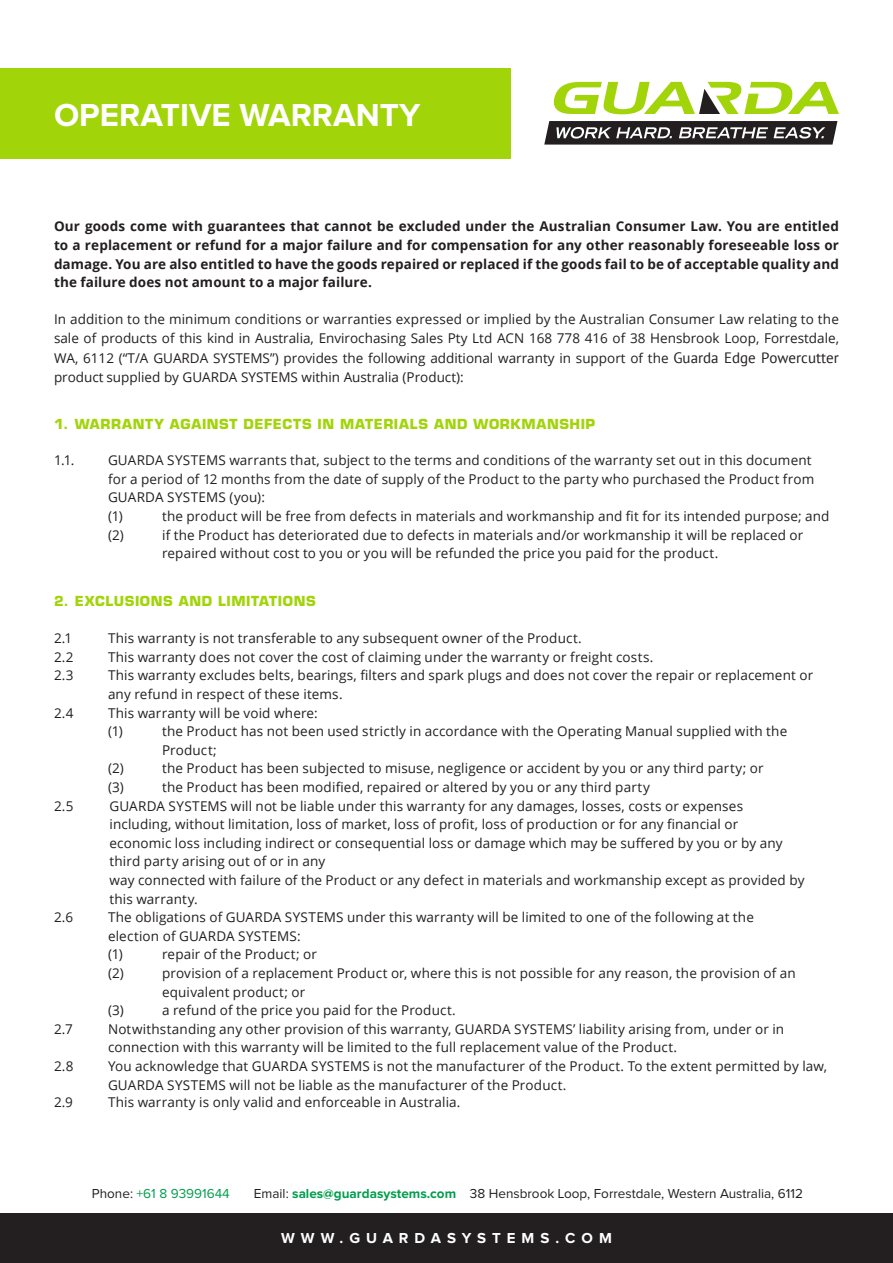
<style>
.page{position:relative;width:893px;height:1263px;background:#fff}
.page>*{position:absolute;margin:0;border:0;box-sizing:border-box;transform-origin:0 0}
.t1{font:700 33px "Proxima Nova";color:#fff}
.t2{font:700 15px "Proxima Nova";letter-spacing:.4em;color:#fff}
.t3{font:13.5px/18.6px "Open Sans";letter-spacing:.01em;color:#231f20}
.t4{font:700 13.5px/18.6px "Open Sans";letter-spacing:.005em;color:#231f20;text-align:justify}
.t5{font:13.5px "Proxima Nova";color:#231f20}
.t6{font:700 13.5px "Eurostile LT Std";letter-spacing:.04em;color:#a2d40a}
.t7{font:13.5px "Proxima Nova";color:#009e4d}
.s1{font-family:"PT Sans";font-size:15px}
.s2{color:#231f20}
.s3{font-weight:700;color:#009e4d}
</style>
<div class="page">
<div style="left:0;top:1213px;width:893px;height:50px;background:#231f20"></div>
<div style="left:0;top:68px;width:511px;height:90px;background:#a2d40a"></div>
<svg style="left:544px;top:121px;width:293px;height:24px;background:#504c4d"></svg>
<svg style="left:554px;top:82px;width:285px;height:32px"></svg>
<p class="t1" style="left:54px;top:100px;width:368px">OPERATIVE WARRANTY</p>
<p class="t4" style="left:54px;top:217px;width:786px">Our goods come with guarantees that cannot be excluded under the Australian Consumer Law. You are entitled to a replacement or refund for a major failure and for compensation for any other reasonably foreseeable loss or damage. You are also entitled to have the goods repaired or replaced if the goods fail to be of acceptable quality and the failure does not amount to a major failure.</p>
<p class="t3" style="left:54px;top:310px;width:786px">In addition to the minimum conditions or warranties expressed or implied by the Australian Consumer Law relating to the sale of products of this kind in Australia, Envirochasing Sales Pty Ltd ACN 168 778 416 of 38 Hensbrook Loop, Forrestdale,</p>
<p class="t3" style="left:54px;top:348px;width:786px;line-height:19.4px">WA, 6112 (“T/A GUARDA SYSTEMS”) provides the following additional warranty in support of the <span class="s1">Guarda Edge Powercutter </span>product supplied by GUARDA SYSTEMS within Australia (Product):</p>
<p class="t6" style="left:54px;top:416px;width:543px">1. WARRANTY AGAINST DEFECTS IN MATERIALS AND WORKMANSHIP</p>
<p class="t3" style="left:54px;top:451px;width:22px">1.1.</p>
<p class="t3" style="left:108px;top:451px;width:708px">GUARDA SYSTEMS warrants that, subject to the terms and conditions of the warranty set out in this document for a period of 12 months from the date of supply of the Product to the party who purchased the Product from<br>GUARDA SYSTEMS (you):</p>
<p class="t3" style="left:108px;top:506px;width:16px">(1)</p>
<p class="t3" style="left:162px;top:506px;width:669px">the product will be free from defects in materials and workmanship and fit for its intended purpose; and</p>
<p class="t3" style="left:108px;top:525px;width:17px">(2)</p>
<p class="t3" style="left:162px;top:525px;width:643px">if the Product has deteriorated due to defects in materials and/or workmanship it will be replaced or repaired without cost to you or you will be refunded the price you paid for the product.</p>
<p class="t6" style="left:54px;top:593px;width:263px">2. EXCLUSIONS AND LIMITATIONS</p>
<p class="t3" style="left:54px;top:629px;width:20px">2.1</p>
<p class="t3" style="left:108px;top:629px;width:475px">This warranty is not transferable to any subsequent owner of the Product.</p>
<p class="t3" style="left:54px;top:647px;width:21px">2.2</p>
<p class="t3" style="left:108px;top:647px;width:547px">This warranty does not cover the cost of claiming under the warranty or freight costs.</p>
<p class="t3" style="left:54px;top:666px;width:21px">2.3</p>
<p class="t3" style="left:108px;top:666px;width:707px">This warranty excludes belts, bearings, filters and spark plugs and does not cover the repair or replacement or any refund in respect of these items.</p>
<p class="t3" style="left:54px;top:703px;width:21px">2.4</p>
<p class="t3" style="left:108px;top:703px;width:211px">This warranty will be void where:</p>
<p class="t3" style="left:108px;top:722px;width:16px">(1)</p>
<p class="t3" style="left:162px;top:722px;width:627px">the Product has not been used strictly in accordance with the Operating Manual supplied with the<br>Product;</p>
<p class="t3" style="left:108px;top:759px;width:17px">(2)</p>
<p class="t3" style="left:162px;top:759px;width:603px">the Product has been subjected to misuse, negligence or accident by you or any third party; or</p>
<p class="t3" style="left:108px;top:777px;width:17px">(3)</p>
<p class="t3" style="left:162px;top:777px;width:489px">the Product has been modified, repaired or altered by you or any third party</p>
<p class="t3" style="left:54px;top:796px;width:21px">2.5</p>
<p class="t3" style="left:109px;top:796px;width:697px">GUARDA SYSTEMS will not be liable under this warranty for any damages, losses, costs or expenses including, without limitation, loss of market, loss of profit, loss of production or for any financial or<br>economic loss including indirect or consequential loss or damage which may be suffered by you or by any third party arising out of or in any<br>way connected with failure of the Product or any defect in materials and workmanship except as provided by this warranty.</p>
<p class="t3" style="left:54px;top:908px;width:21px">2.6</p>
<p class="t3" style="left:108px;top:908px;width:647px">The obligations of GUARDA SYSTEMS under this warranty will be limited to one of the following at the election of GUARDA SYSTEMS:</p>
<p class="t3" style="left:108px;top:945px;width:16px">(1)</p>
<p class="t3" style="left:162px;top:945px;width:156px">repair of the Product; or</p>
<p class="t3" style="left:108px;top:963px;width:17px">(2)</p>
<p class="t3" style="left:162px;top:963px;width:635px">provision of a replacement Product or, where this is not possible for any reason, the provision of an equivalent product; or</p>
<p class="t3" style="left:108px;top:1001px;width:17px">(3)</p>
<p class="t3" style="left:162px;top:1001px;width:295px">a refund of the price you paid for the Product.</p>
<p class="t3" style="left:54px;top:1019px;width:20px">2.7</p>
<p class="t3" style="left:108px;top:1019px;width:678px">Notwithstanding any other provision of this warranty, GUARDA SYSTEMS’ liability arising from, under or in connection with this warranty will be limited to the full replacement value of the Product.</p>
<p class="t3" style="left:54px;top:1056px;width:21px">2.8</p>
<p class="t3" style="left:108px;top:1056px;width:721px">You acknowledge that GUARDA SYSTEMS is not the manufacturer of the Product. To the extent permitted by law,<br>GUARDA SYSTEMS will not be liable as the manufacturer of the Product.</p>
<p class="t3" style="left:54px;top:1093px;width:21px">2.9</p>
<p class="t3" style="left:108px;top:1093px;width:354px">This warranty is only valid and enforceable in Australia.</p>
<p class="t7" style="left:92px;top:1187px;width:139px"><span class="s2">Phone:</span> +61 8 93991644</p>
<p class="t5" style="left:254px;top:1187px;width:551px">Email: <span class="s3">sales@guardasystems.com</span> 38 Hensbrook Loop, Forrestdale, Western Australia, 6112</p>
<p class="t2" style="left:281px;top:1231px;width:332px">WWW.GUARDASYSTEMS.COM</p>
</div>
